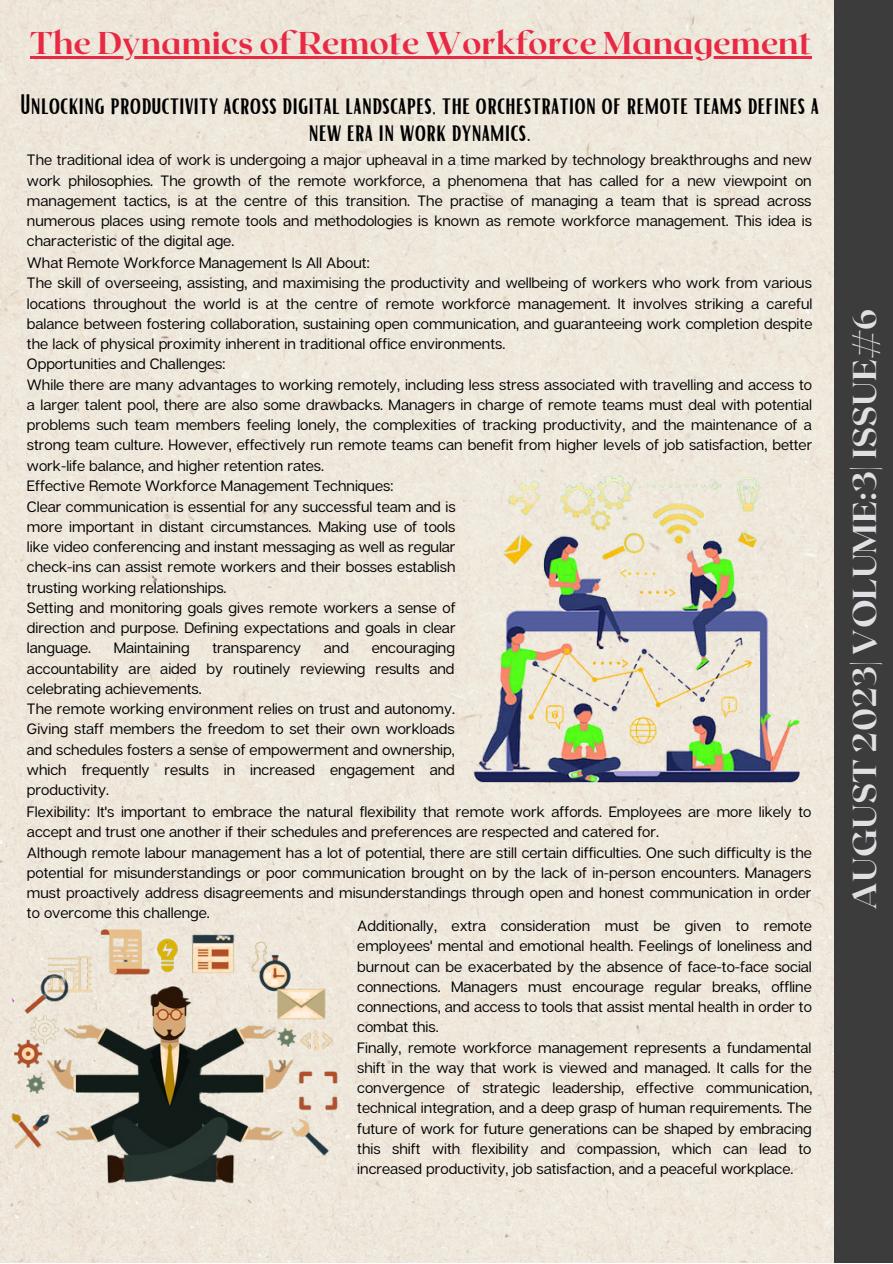
<style>
.page{position:relative;width:893px;height:1264px;background:#fff}
.page>*{position:absolute;margin:0;border:0;box-sizing:border-box;transform-origin:0 0}
.t1{font:800 33px "Roxborough CF";color:#dfe0e3}
.t2{font:800 31.5px "Roxborough CF";color:#e82944}
.t3{font:27px/27px "Bright";color:#000;text-align:center}
.t4{font:15px/20.2px "Articulat CF";color:#000;text-align:justify}
</style>
<div class="page">
<div style="left:0;top:0;width:833px;height:1262px;background:#efe8dc"></div>
<div style="left:833px;top:0;width:59px;height:1262px;background:#3d3c3c"></div>
<img style="left:0;top:902px;width:357px;height:290px">
<img style="left:455px;top:464px;width:366px;height:334px">
<hr style="left:30px;top:56px;width:781px;height:2px;background:#e82944">
<p class="t2" style="left:30px;top:22px;width:783px">The Dynamics of Remote Workforce Management</p>
<p class="t3" style="left:20px;top:89px;width:800px">Unlocking productivity across digital landscapes, the orchestration of remote teams defines a new era in work dynamics.</p>
<p class="t4" style="left:27px;top:149px;width:786px">The traditional idea of work is undergoing a major upheaval in a time marked by technology breakthroughs and new work philosophies. The growth of the remote workforce, a phenomena that has called for a new viewpoint on management tactics, is at the centre of this transition. The practise of managing a team that is spread across numerous places using remote tools and methodologies is known as remote workforce management. This idea is characteristic of the digital age.</p>
<p class="t4" style="left:27px;top:252px;width:344px">What Remote Workforce Management Is All About:</p>
<p class="t4" style="left:27px;top:272px;width:786px">The skill of overseeing, assisting, and maximising the productivity and wellbeing of workers who work from various locations throughout the world is at the centre of remote workforce management. It involves striking a careful balance between fostering collaboration, sustaining open communication, and guaranteeing work completion despite the lack of physical proximity inherent in traditional office environments.</p>
<p class="t4" style="left:27px;top:353px;width:200px">Opportunities and Challenges:</p>
<p class="t4" style="left:27px;top:374px;width:786px">While there are many advantages to working remotely, including less stress associated with travelling and access to a larger talent pool, there are also some drawbacks. Managers in charge of remote teams must deal with potential problems such team members feeling lonely, the complexities of tracking productivity, and the maintenance of a strong team culture. However, effectively run remote teams can benefit from higher levels of job satisfaction, better work-life balance, and higher retention rates.</p>
<p class="t4" style="left:27px;top:475px;width:368px">Effective Remote Workforce Management Techniques:</p>
<p class="t4" style="left:27px;top:496px;width:430px">Clear communication is essential for any successful team and is more important in distant circumstances. Making use of tools like video conferencing and instant messaging as well as regular check-ins can assist remote workers and their bosses establish trusting working relationships.</p>
<p class="t4" style="left:27px;top:597px;width:430px">Setting and monitoring goals gives remote workers a sense of direction and purpose. Defining expectations and goals in clear language.</p>
<p class="t4" style="left:27px;top:637px;width:429px;text-indent:345px">encouraging accountability are aided by routinely reviewing results and celebrating achievements.</p>
<p class="t4" style="left:27px;top:698px;width:429px">The remote working environment relies on trust and autonomy.<br>Giving staff members the freedom to set their own workloads and schedules fosters a sense of empowerment and ownership, which frequently results in increased engagement and productivity.</p>
<p class="t4" style="left:27px;top:801px;width:785px">Flexibility: It's important to embrace the natural flexibility that remote work affords. Employees are more likely to accept and trust one another if their schedules and preferences are respected and catered for.</p>
<p class="t4" style="left:27px;top:841px;width:786px">Although remote labour management has a lot of potential, there are still certain difficulties. One such difficulty is the potential for misunderstandings or poor communication brought on by the lack of in-person encounters. Managers must proactively address disagreements and misunderstandings through open and honest communication in order to overcome this challenge.</p>
<p class="t4" style="left:357px;top:915px;width:456px">Additionally, extra consideration must be given to remote employees' mental and emotional health. Feelings of loneliness and burnout can be exacerbated by the absence of face-to-face social connections. Managers must encourage regular breaks, offline connections, and access to tools that assist mental health in order to combat this.</p>
<p class="t4" style="left:357px;top:1036px;width:456px">Finally, remote workforce management represents a fundamental shift in the way that work is viewed and managed. It calls for the convergence of strategic leadership, effective communication, technical integration, and a deep grasp of human requirements. The future of work for future generations can be shaped by embracing this shift with flexibility and compassion, which can lead to increased productivity, job satisfaction, and a peaceful workplace.</p>
<p class="t4" style="left:114px;top:637px;width:77px">Maintaining</p>
<p class="t4" style="left:212px;top:637px;width:90px">transparency</p>
<p class="t4" style="left:324px;top:637px;width:27px">and</p>
<p class="t1" style="left:843px;top:909px;width:603px;rotate:-90deg">AUGUST 2023| VOLUME:3| ISSUE#6</p>
</div>
